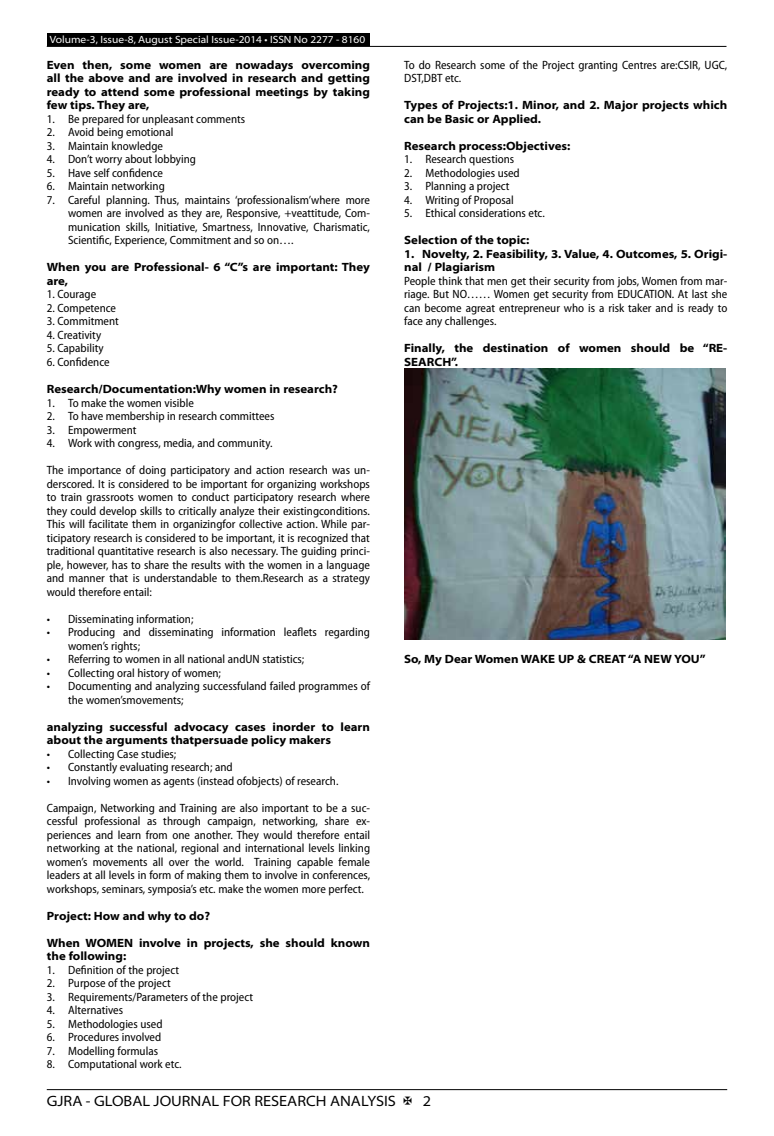
<style>
.page{position:relative;width:774px;height:1136px;background:#fff}
.page>*{position:absolute;margin:0;border:0;box-sizing:border-box;transform-origin:0 0}
.t1{font:semi-expanded 15px "Myriad Pro";color:#000}
.t2{font:semi-condensed 12px/13.5px "Myriad Pro";color:#000;text-align:justify}
.t3{font:700 semi-expanded 12px/13.5px "Myriad Pro";color:#000}
.t4{font:semi-expanded 10.5px "Myriad Pro";color:#fff}
</style>
<div class="page">
<hr style="left:47px;top:1089px;width:680px;height:1px;background:#000">
<div style="left:47px;top:33px;width:322px;height:13px;background:#000"></div>
<hr style="left:47px;top:46px;width:679px;height:1px;background:#000">
<img style="left:404px;top:368px;width:321px;height:271px">
<p class="t4" style="left:50px;top:34px;width:317px">Volume-3, Issue-8, August Special Issue-2014 • ISSN No 2277 - 8160</p>
<p class="t3" style="left:47px;top:58px;width:325px;text-align:justify">Even then, some women are nowadays overcoming all the above and are involved in research and getting ready to attend some professional meetings by taking few tips. They are,</p>
<p class="t2" style="left:47px;top:112px;width:200px">1. Be prepared for unpleasant comments</p>
<p class="t2" style="left:47px;top:126px;width:128px">2. Avoid being emotional</p>
<p class="t2" style="left:47px;top:139px;width:118px">3. Maintain knowledge</p>
<p class="t2" style="left:47px;top:153px;width:151px">4. Don’t worry about lobbying</p>
<p class="t2" style="left:47px;top:166px;width:118px">5. Have self confidence</p>
<p class="t2" style="left:47px;top:180px;width:120px">6. Maintain networking</p>
<p class="t2" style="left:68px;top:193px;width:303px;text-indent:-21px">7. Careful planning. Thus, maintains ‘professionalism’where more women are involved as they are, Responsive, +veattitude, Com&shy;munication skills, Initiative, Smartness, Innovative, Charismatic, Scientific, Experience, Commitment and so on….</p>
<p class="t3" style="left:47px;top:261px;width:325px">When you are Professional- 6 “C”s are important: They are,</p>
<p class="t2" style="left:47px;top:288px;width:51px">1. Courage</p>
<p class="t2" style="left:47px;top:301px;width:71px">2. Competence</p>
<p class="t2" style="left:47px;top:315px;width:74px">3. Commitment</p>
<p class="t2" style="left:47px;top:328px;width:56px">4. Creativity</p>
<p class="t2" style="left:47px;top:342px;width:58px">5. Capability</p>
<p class="t2" style="left:47px;top:355px;width:64px">6. Confidence</p>
<p class="t3" style="left:47px;top:382px;width:293px">Research/Documentation:Why women in research?</p>
<p class="t2" style="left:47px;top:396px;width:149px">1. To make the women visible</p>
<p class="t2" style="left:47px;top:409px;width:229px">2. To have membership in research committees</p>
<p class="t2" style="left:47px;top:423px;width:91px">3. Empowerment</p>
<p class="t2" style="left:47px;top:436px;width:227px">4. Work with congress, media, and community.</p>
<p class="t2" style="left:47px;top:463px;width:325px">The importance of doing participatory and action research was un&shy;derscored. It is considered to be important for organizing workshops to train grassroots women to conduct participatory research where they could develop skills to critically analyze their existingconditions.<br>This will facilitate them in organizingfor collective action. While par&shy;ticipatory research is considered to be important, it is recognized that traditional quantitative research is also necessary. The guiding princi&shy;ple, however, has to share the results with the women in a language and manner that is understandable to them.Research as a strategy would therefore entail:</p>
<p class="t2" style="left:47px;top:612px;width:148px">• Disseminating information;</p>
<p class="t2" style="left:68px;top:625px;width:303px;text-indent:-21px">• Producing and disseminating information leaflets regarding women’s rights;</p>
<p class="t2" style="left:47px;top:652px;width:259px">• Referring to women in all national andUN statistics;</p>
<p class="t2" style="left:47px;top:666px;width:176px">• Collecting oral history of women;</p>
<p class="t2" style="left:68px;top:679px;width:303px;text-indent:-21px">• Documenting and analyzing successfuland failed programmes of the women’smovements;</p>
<p class="t3" style="left:47px;top:720px;width:325px">analyzing successful advocacy cases inorder to learn about the arguments thatpersuade policy makers</p>
<p class="t2" style="left:47px;top:747px;width:131px">• Collecting Case studies;</p>
<p class="t2" style="left:47px;top:760px;width:187px">• Constantly evaluating research; and</p>
<p class="t2" style="left:47px;top:774px;width:293px">• Involving women as agents (instead ofobjects) of research.</p>
<p class="t2" style="left:47px;top:801px;width:325px">Campaign, Networking and Training are also important to be a suc&shy;cessful professional as through campaign, networking, share ex&shy;periences and learn from one another. They would therefore entail networking at the national, regional and international levels linking women’s movements all over the world. Training capable female leaders at all levels in form of making them to involve in conferences, workshops, seminars, symposia’s etc. make the women more perfect.</p>
<p class="t3" style="left:47px;top:909px;width:165px">Project: How and why to do?</p>
<p class="t3" style="left:47px;top:936px;width:325px">When WOMEN involve in projects, she should known the following:</p>
<p class="t2" style="left:47px;top:963px;width:134px">1. Definition of the project</p>
<p class="t2" style="left:47px;top:976px;width:125px">2. Purpose of the project</p>
<p class="t2" style="left:47px;top:990px;width:208px">3. Requirements/Parameters of the project</p>
<p class="t2" style="left:47px;top:1003px;width:78px">4. Alternatives</p>
<p class="t2" style="left:47px;top:1017px;width:117px">5. Methodologies used</p>
<p class="t2" style="left:47px;top:1030px;width:116px">6. Procedures involved</p>
<p class="t2" style="left:47px;top:1044px;width:113px">7. Modelling formulas</p>
<p class="t2" style="left:47px;top:1057px;width:136px">8. Computational work etc.</p>
<p class="t2" style="left:404px;top:58px;width:325px">To do Research some of the Project granting Centres are:CSIR, UGC,<br>DST,DBT etc.</p>
<p class="t3" style="left:404px;top:99px;width:325px">Types of Projects:1. Minor, and 2. Major projects which can be Basic or Applied.</p>
<p class="t3" style="left:404px;top:139px;width:168px">Research process:Objectives:</p>
<p class="t2" style="left:404px;top:153px;width:112px">1. Research questions</p>
<p class="t2" style="left:404px;top:166px;width:117px">2. Methodologies used</p>
<p class="t2" style="left:404px;top:180px;width:107px">3. Planning a project</p>
<p class="t2" style="left:404px;top:193px;width:111px">4. Writing of Proposal</p>
<p class="t2" style="left:404px;top:207px;width:142px">5. Ethical considerations etc.</p>
<p class="t3" style="left:404px;top:234px;width:127px">Selection of the topic:</p>
<p class="t3" style="left:404px;top:247px;width:325px">1. Novelty, 2. Feasibility, 3. Value, 4. Outcomes, 5. Origi&shy;nal / Plagiarism</p>
<p class="t2" style="left:404px;top:274px;width:325px">People think that men get their security from jobs, Women from mar&shy;riage. But NO…… Women get security from EDUCATION. At last she can become agreat entrepreneur who is a risk taker and is ready to face any challenges.</p>
<p class="t3" style="left:404px;top:342px;width:325px">Finally, the destination of women should be “RE-<br>SEARCH”.</p>
<p class="t3" style="left:404px;top:652px;width:303px">So, My Dear Women WAKE UP &amp; CREAT “A NEW YOU”</p>
<p class="t1" style="left:47px;top:1092px;width:351px">GJRA - GLOBAL JOURNAL FOR RESEARCH ANALYSIS</p>
<p class="t1" style="left:423px;top:1092px;width:10px">2</p>
</div>
